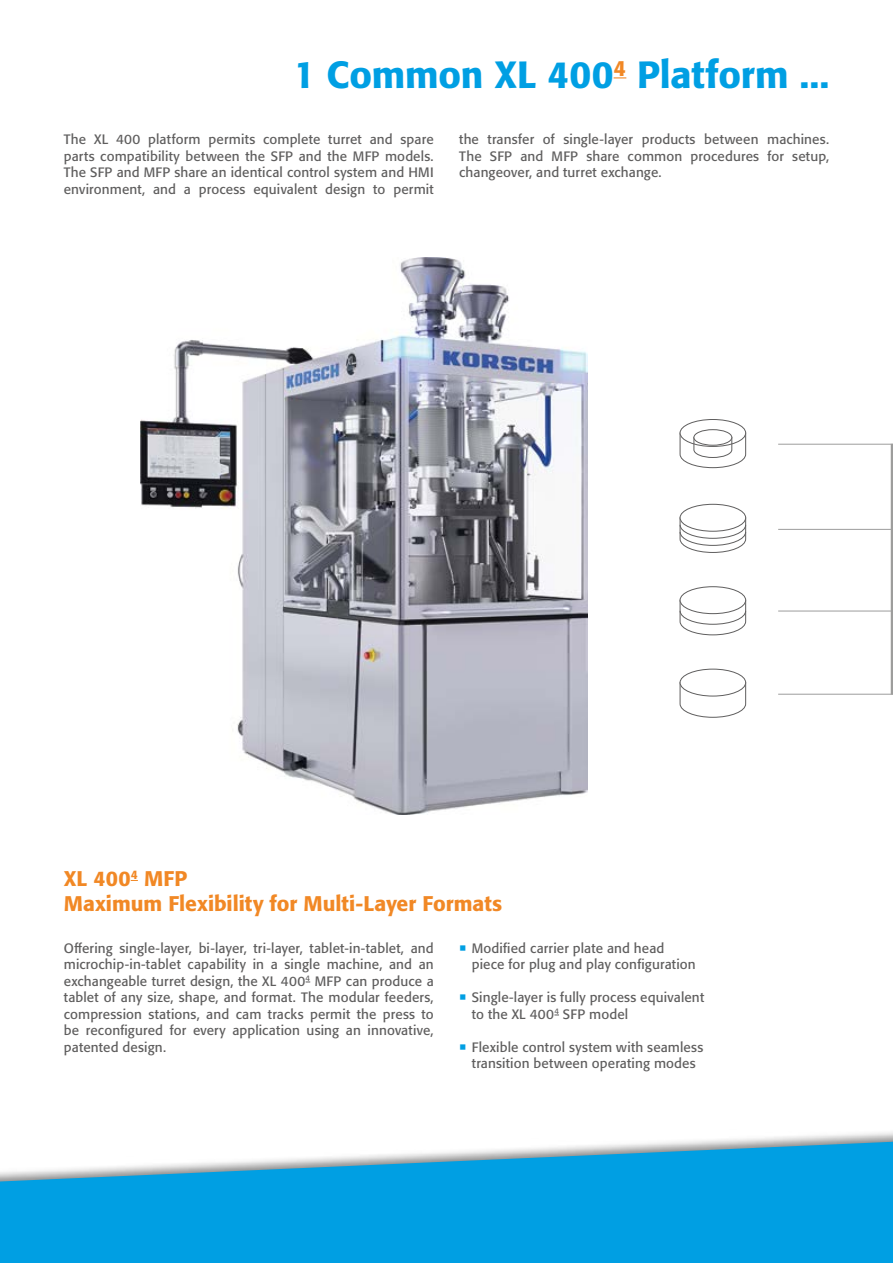
<style>
.page{position:relative;width:893px;height:1263px;background:#fff}
.page>*{position:absolute;margin:0;border:0;box-sizing:border-box;transform-origin:0 0}
.t1{font:500 37.5px "Formata Pro";letter-spacing:-.005em;color:#009fe3}
.t2{font:500 21px/25.2px "Formata Pro";color:#f18825}
.t3{font:13.5px/16.5px "Formata Pro";letter-spacing:.01em;color:#5f5e5e;text-align:justify}
</style>
<div class="page">
<svg style="left:0;top:1142px;width:893px;height:121px;fill:#009fe3"></svg>
<svg style="left:614px;top:77px;width:12px;height:1px"></svg>
<img style="left:140px;top:257px;width:447px;height:557px">
<div style="left:680px;top:504px;width:66px;height:28px;border:1px solid #5f5e5e;border-radius:50%"></div>
<svg style="left:679px;top:517px;width:67px;height:36px"></svg>
<div style="left:680px;top:586px;width:66px;height:28px;border:1px solid #5f5e5e;border-radius:50%"></div>
<svg style="left:679px;top:599px;width:67px;height:37px"></svg>
<svg style="left:679px;top:682px;width:67px;height:36px"></svg>
<div style="left:680px;top:669px;width:66px;height:27px;background:#fff;border-radius:50%"></div>
<div style="left:680px;top:669px;width:66px;height:27px;border:1px solid #5f5e5e;border-radius:50%"></div>
<div style="left:680px;top:419px;width:66px;height:28px;border:1px solid #5f5e5e;border-radius:50%"></div>
<svg style="left:679px;top:432px;width:67px;height:36px"></svg>
<div style="left:694px;top:430px;width:38px;height:15px;background:#fff;border-radius:50%"></div>
<div style="left:693px;top:429px;width:39px;height:17px;border:1px solid #5f5e5e;border-radius:50%"></div>
<hr style="left:891px;top:444px;width:2px;height:250px;background:#9d9d9c">
<hr style="left:778px;top:694px;width:115px;height:1px;background:#9d9d9c">
<hr style="left:778px;top:611px;width:115px;height:1px;background:#9d9d9c">
<hr style="left:778px;top:529px;width:115px;height:1px;background:#9d9d9c">
<hr style="left:778px;top:444px;width:115px;height:1px;background:#9d9d9c">
<h1 class="t1" style="left:294px;top:51px;width:537px">1 Common XL 400<sup>4</sup> Platform ...</h1>
<p class="t3" style="left:64px;top:131px;width:371px">The XL 400 platform permits complete turret and spare parts compatibility between the SFP and the MFP models.<br>The SFP and MFP share an identical control system and HMI environment, and a process equivalent design to permit</p>
<p class="t3" style="left:459px;top:131px;width:371px">the transfer of single-layer products between machines.<br>The SFP and MFP share common procedures for setup, changeover, and turret exchange.</p>
<h2 class="t2" style="left:64px;top:866px;width:440px">XL 400<sup>4</sup> MFP<br>Maximum Flexibility for Multi-Layer Formats</h2>
<p class="t3" style="left:64px;top:940px;width:371px">Offering single-layer, bi-layer, tri-layer, tablet-in-tablet, and microchip-in-tablet capability in a single machine, and an exchangeable turret design, the XL 400<sup>4</sup> MFP can produce a tablet of any size, shape, and format. The modular feeders, compression stations, and cam tracks permit the press to be reconfigured for every application using an innovative, patented design.</p>
<p class="t3" style="left:472px;top:940px;width:225px">Modified carrier plate and head piece for plug and play configuration</p>
<p class="t3" style="left:472px;top:989px;width:234px">Single-layer is fully process equivalent to the XL 400<sup>4</sup> SFP model</p>
<p class="t3" style="left:472px;top:1039px;width:233px">Flexible control system with seamless transition between operating modes</p>
</div>
